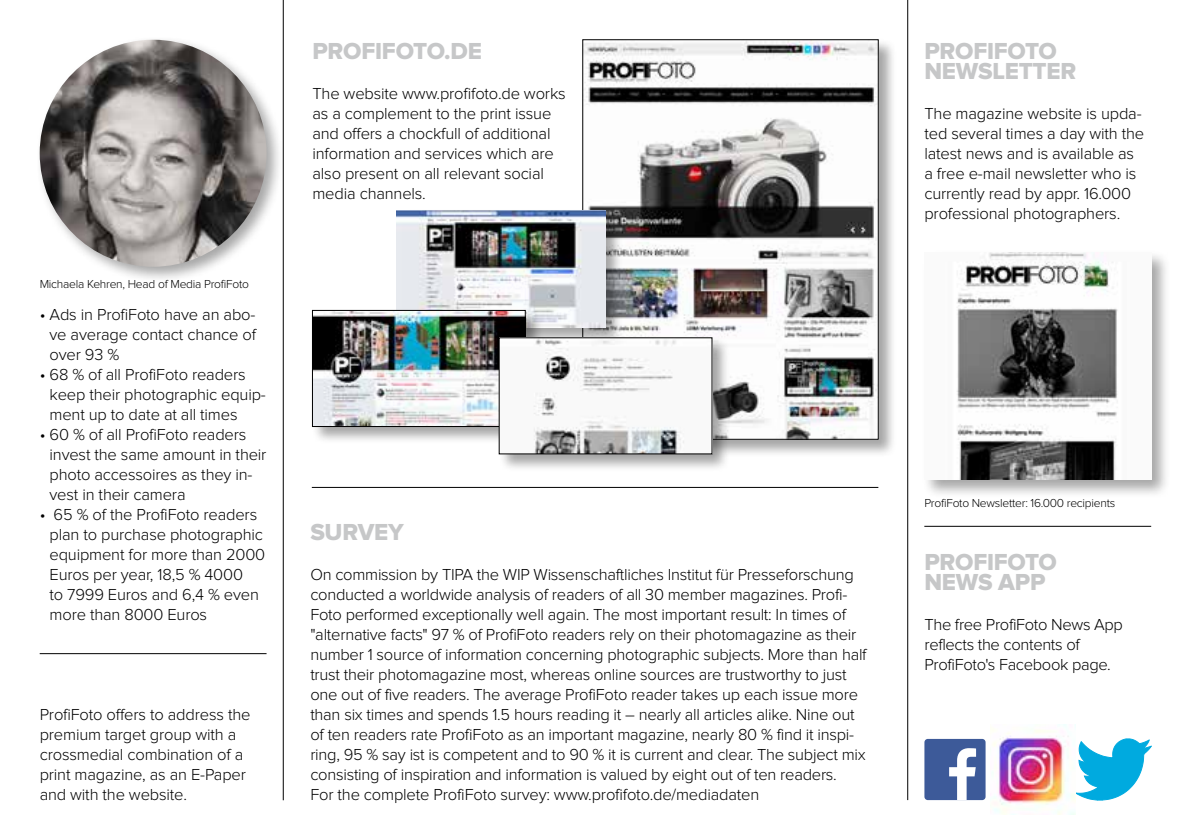
<style>
.page{position:relative;width:1191px;height:840px;background:#fff}
.page>*{position:absolute;margin:0;border:0;box-sizing:border-box;transform-origin:0 0}
.t1{font:24px/20px "Proxima Nova Extrabld";letter-spacing:-.01em;color:#c6c7c8}
.t2{font:300 16.4px/20px "Proxima Nova";letter-spacing:-.01em;color:#000}
.t3{font:300 12px "Proxima Nova";letter-spacing:-.02em;color:#000}
</style>
<div class="page">
<hr style="left:283px;top:0;width:1px;height:799px;background:#000">
<hr style="left:907px;top:0;width:1px;height:799px;background:#000">
<hr style="left:312px;top:487px;width:566px;height:1px;background:#000">
<hr style="left:40px;top:653px;width:226px;height:1px;background:#000">
<div style="left:35px;top:35px;width:248px;height:248px;background:#000;opacity:.35"></div>
<img style="left:40px;top:40px;width:226px;height:226px;border-radius:113px">
<div style="left:581px;top:38px;width:315px;height:419px;background:#000;opacity:.35"></div>
<img style="left:584px;top:42px;width:292px;height:395px">
<div style="left:922px;top:250px;width:248px;height:248px;background:#000;opacity:.35"></div>
<img style="left:924px;top:253px;width:227px;height:226px">
<div style="left:924px;top:738px;width:61px;height:61px;background:#3d5a99;border-radius:3px"></div>
<svg style="left:949px;top:748px;width:27px;height:51px"></svg>
<img style="left:992px;top:724px;width:83px;height:90px">
<svg style="left:1076px;top:738px;width:75px;height:61px"></svg>
<hr style="left:924px;top:525px;width:227px;height:1px;background:#000">
<div style="left:396px;top:209px;width:227px;height:136px;background:#000;opacity:.35"></div>
<img style="left:397px;top:210px;width:208px;height:117px">
<div style="left:312px;top:309px;width:231px;height:135px;background:#000;opacity:.35"></div>
<img style="left:314px;top:312px;width:209px;height:112px">
<div style="left:312px;top:310px;width:213px;height:116px;border:1px solid #000"></div>
<div style="left:498px;top:336px;width:232px;height:135px;background:#000;opacity:.35"></div>
<img style="left:501px;top:339px;width:209px;height:112px">
<p class="t3" style="left:40px;top:279px;width:211px">Michaela Kehren, Head of Media ProfiFoto</p>
<p class="t2" style="left:50px;top:305px;width:208px;text-align:justify;text-indent:-10px">• Ads in ProfiFoto have an abo&shy;ve average contact chance of over 93 %</p>
<p class="t2" style="left:50px;top:365px;width:218px;text-indent:-10px">• 68 % of all ProfiFoto readers keep their photographic equip&shy;ment up to date at all times</p>
<p class="t2" style="left:50px;top:425px;width:218px;text-indent:-10px">• 60 % of all ProfiFoto readers invest the same amount in their photo accessoires as they in&shy;vest in their camera</p>
<p class="t2" style="left:50px;top:505px;width:217px;text-indent:-10px">• 65 % of the ProfiFoto readers plan to purchase photographic equipment for more than 2000<br>Euros per year, 18,5 % 4000<br>to 7999 Euros and 6,4 % even more than 8000 Euros</p>
<p class="t2" style="left:40px;top:705px;width:212px">ProfiFoto offers to address the premium target group with a crossmedial combination of a print magazine, as an E-Paper and with the website.</p>
<h1 class="t1" style="left:312px;top:42px;width:171px">PROFIFOTO.DE</h1>
<p class="t2" style="left:312px;top:84px;width:255px">The website www.profifoto.de works as a complement to the print issue and offers a chockfull of additional information and services which are also present on all relevant social media channels.</p>
<h1 class="t1" style="left:310px;top:522px;width:95px">SURVEY</h1>
<p class="t2" style="left:310px;top:564px;width:558px">On commission by TIPA the WIP Wissenschaftliches Institut für Presseforschung conducted a worldwide analysis of readers of all 30 member magazines. Profi-Foto performed exceptionally well again. The most important result: In times of "alternative facts" 97 % of ProfiFoto readers rely on their photomagazine as their number 1 source of information concerning photographic subjects. More than half trust their photomagazine most, whereas online sources are trustworthy to just one out of five readers. The average ProfiFoto reader takes up each issue more than six times and spends 1.5 hours reading it – nearly all articles alike. Nine out of ten readers rate ProfiFoto as an important magazine, nearly 80 % find it inspi&shy;ring, 95 % say ist is competent and to 90 % it is current and clear. The subject mix consisting of inspiration and information is valued by eight out of ten readers.<br>For the complete ProfiFoto survey: www.profifoto.de/mediadaten</p>
<h1 class="t1" style="left:924px;top:42px;width:153px">PROFIFOTO<br>NEWSLETTER</h1>
<p class="t2" style="left:924px;top:104px;width:221px">The magazine website is upda&shy;ted several times a day with the latest news and is available as a free e-mail newsletter who is currently read by appr. 16.000 professional photographers.</p>
<p class="t3" style="left:924px;top:497px;width:192px">ProfiFoto Newsletter: 16.000 recipients</p>
<h1 class="t1" style="left:924px;top:552px;width:134px">PROFIFOTO<br>NEWS APP</h1>
<p class="t2" style="left:924px;top:615px;width:200px">The free ProfiFoto News App reflects the contents of<br>ProfiFoto's Facebook page.</p>
</div>
